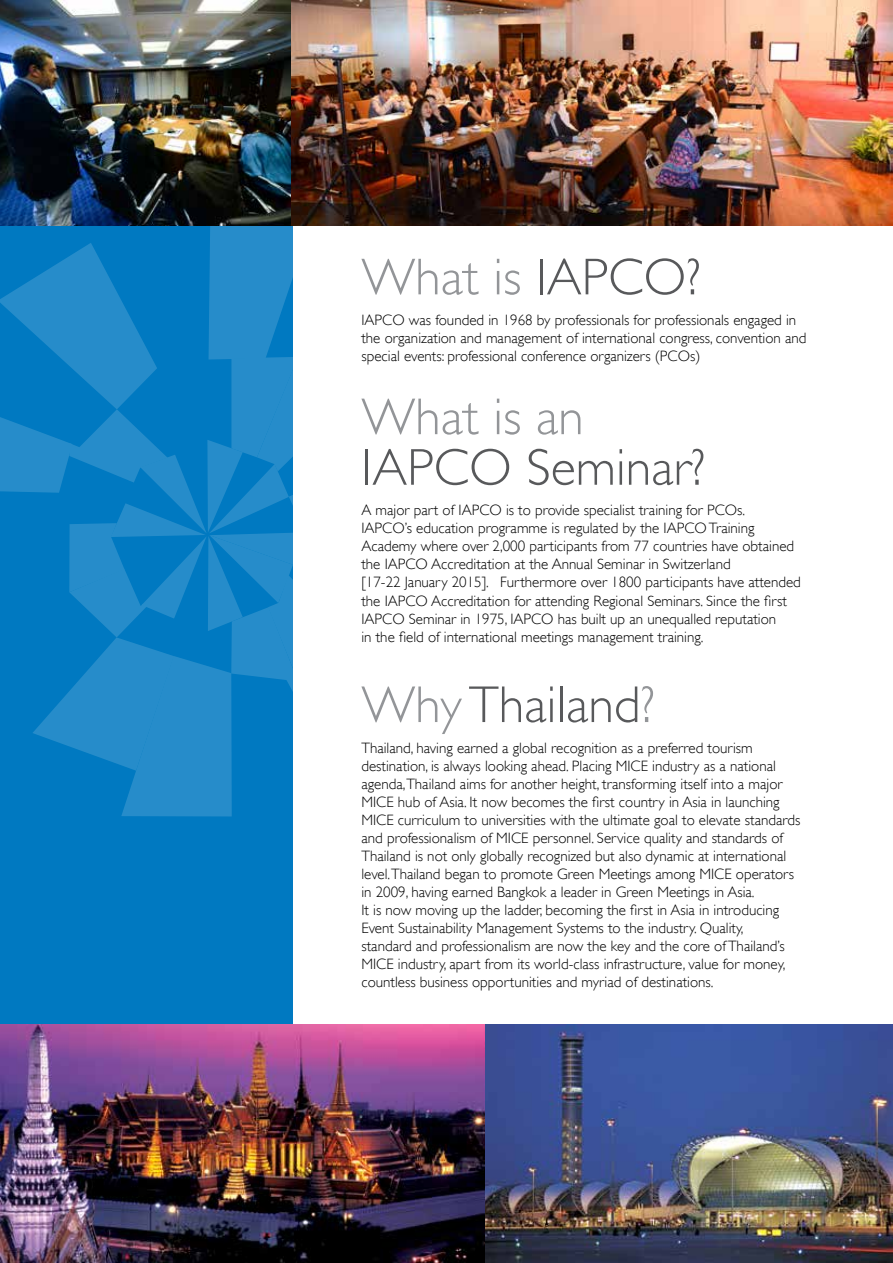
<style>
.page{position:relative;width:893px;height:1263px;background:#fff}
.page>*{position:absolute;margin:0;border:0;box-sizing:border-box;transform-origin:0 0}
.t1{font:300 52.05px "Gill Sans";color:#58595b}
.t2{font:300 52.05px "Gill Sans";color:#939598}
.t3{font:300 15px/18px "Gill Sans";color:#000}
.s1{color:#58595b}
.s2{color:#939598}
</style>
<div class="page">
<div style="left:0;top:0;width:293px;height:1263px;background:#0079c1"></div>
<svg style="left:121px;top:803px;width:111px;height:14px;background:#238ac9"></svg>
<svg style="left:0;top:225px;width:293px;height:578px"></svg>
<img style="left:0;top:0;width:291px;height:225px">
<img style="left:291px;top:0;width:602px;height:225px">
<img style="left:485px;top:1025px;width:408px;height:238px">
<img style="left:0;top:1025px;width:485px;height:238px">
<h1 class="t2" style="left:361px;top:236px;width:341px">What is <span class="s1">IAPCO?</span></h1>
<p class="t3" style="left:361px;top:310px;width:447px">IAPCO was founded in 1968 by professionals for professionals engaged in the organization and management of international congress, convention and special events: professional conference organizers (PCOs)</p>
<h1 class="t2" style="left:361px;top:376px;width:224px">What is an</h1>
<h1 class="t1" style="left:361px;top:427px;width:346px">IAPCO Seminar?</h1>
<p class="t3" style="left:361px;top:501px;width:441px">A major part of IAPCO is to provide specialist training for PCOs.<br>IAPCO’s education programme is regulated by the IAPCO Training Academy where over 2,000 participants from 77 countries have obtained the IAPCO Accreditation at the Annual Seminar in Switzerland<br>[17-22 January 2015]. Furthermore over 1800 participants have attended the IAPCO Accreditation for attending Regional Seminars. Since the first IAPCO Seminar in 1975, IAPCO has built up an unequalled reputation<br>in the field of international meetings management training.</p>
<h1 class="t1" style="left:361px;top:664px;width:295px"><span class="s2">Why</span> Thailand<span class="s2">?</span></h1>
<p class="t3" style="left:361px;top:738px;width:440px">Thailand, having earned a global recognition as a preferred tourism destination, is always looking ahead. Placing MICE industry as a national agenda,Thailand aims for another height, transforming itself into a major MICE hub of Asia. It now becomes the first country in Asia in launching MICE curriculum to universities with the ultimate goal to elevate standards and professionalism of MICE personnel. Service quality and standards of Thailand is not only globally recognized but also dynamic at international level.Thailand began to promote Green Meetings among MICE operators in 2009, having earned Bangkok a leader in Green Meetings in Asia.<br>It is now moving up the ladder, becoming the first in Asia in introducing Event Sustainability Management Systems to the industry. Quality,<br>standard and professionalism are now the key and the core of Thailand’s MICE industry, apart from its world-class infrastructure, value for money, countless business opportunities and myriad of destinations.</p>
</div>
